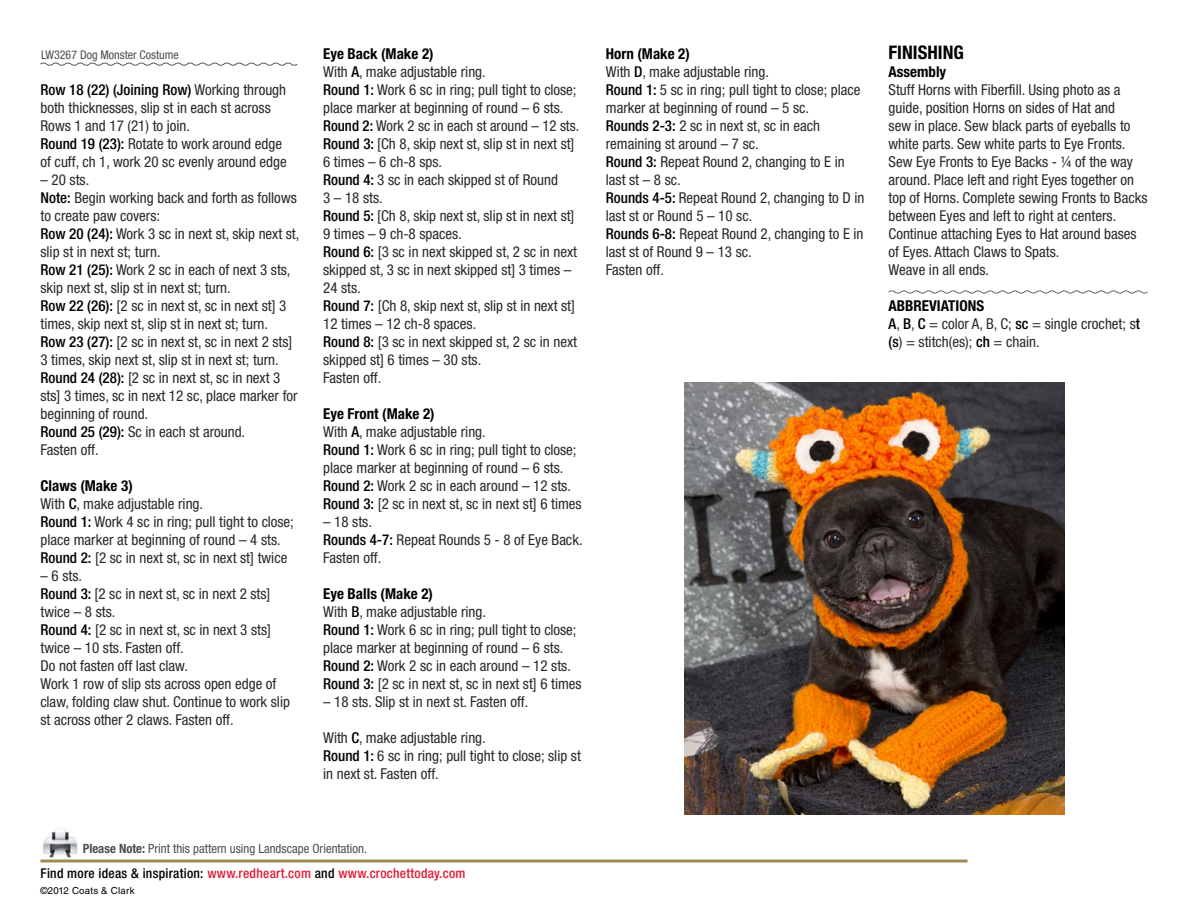
<style>
.page{position:relative;width:1188px;height:918px;background:#fff}
.page>*{position:absolute;margin:0;border:0;box-sizing:border-box;transform-origin:0 0}
.t1{font:700 condensed 18.75px "Helvetica Neue LT Std";color:#000}
.t2{font:condensed 15px/18px "Helvetica Neue LT Std";color:#292829}
.t3{font:700 condensed 15px "Helvetica Neue LT Std";color:#000}
.t4{font:500 condensed 13.5px "Helvetica Neue LT Std";letter-spacing:.02em;color:#e31837}
.t5{font:condensed 12.75px "Helvetica Neue LT Std";color:#4d4d4f}
.t6{font:condensed 12px "Helvetica Neue LT Std";color:#4d4d4f}
.t7{font:9.75px "Helvetica LT Std";letter-spacing:.02em;color:#000}
.s1{font-weight:500;color:#000}
.s2{font-weight:700;color:#000}
.s3{font-weight:700}
.s4{color:#000}
</style>
<div class="page">
<hr style="left:40px;top:860px;width:928px;height:2px;background:#a18b50">
<img style="left:42px;top:828px;width:36px;height:30px">
<svg style="left:40px;top:62px;width:258px;height:4px"></svg>
<svg style="left:888px;top:290px;width:260px;height:4px"></svg>
<img style="left:685px;top:383px;width:380px;height:431px">
<p class="t6" style="left:41px;top:47px;width:139px">LW3267 Dog Monster Costume</p>
<p class="t2" style="left:40px;top:80px;width:248px"><span class="s1">Row 18 (22) (Joining Row)</span> Working through both thicknesses, slip st in each st across Rows 1 and 17 (21) to join.<br><span class="s1">Round 19 (23):</span> Rotate to work around edge of cuff, ch 1, work 20 sc evenly around edge</p>
<p class="t2" style="left:40px;top:170px;width:260px">– 20 sts.<br><span class="s1">Note:</span> Begin working back and forth as follows to create paw covers:<br><span class="s1">Row 20 (24):</span> Work 3 sc in next st, skip next st, slip st in next st; turn.<br><span class="s1">Row 21 (25):</span> Work 2 sc in each of next 3 sts, skip next st, slip st in next st; turn.<br><span class="s1">Row 22 (26):</span> [2 sc in next st, sc in next st] 3 times, skip next st, slip st in next st; turn.<br><span class="s1">Row 23 (27):</span> [2 sc in next st, sc in next 2 sts] 3 times, skip next st, slip st in next st; turn.<br><span class="s1">Round 24 (28):</span> [2 sc in next st, sc in next 3 sts] 3 times, sc in next 12 sc, place marker for beginning of round.<br><span class="s1">Round 25 (29):</span> Sc in each st around.<br>Fasten off.</p>
<p class="t2" style="left:40px;top:476px;width:255px"><span class="s2">Claws (Make 3)<br></span>With <span class="s1">C</span>, make adjustable ring.<br><span class="s1">Round 1:</span> Work 4 sc in ring; pull tight to close; place marker at beginning of round – 4 sts.<br><span class="s1">Round 2:</span> [2 sc in next st, sc in next st] twice</p>
<p class="t2" style="left:40px;top:566px;width:251px">– 6 sts.<br><span class="s1">Round 3:</span> [2 sc in next st, sc in next 2 sts] twice – 8 sts.<br><span class="s1">Round 4:</span> [2 sc in next st, sc in next 3 sts] twice – 10 sts. Fasten off.<br>Do not fasten off last claw.<br>Work 1 row of slip sts across open edge of claw, folding claw shut. Continue to work slip st across other 2 claws. Fasten off.</p>
<p class="t2" style="left:323px;top:44px;width:258px"><span class="s2">Eye Back (Make 2)<br></span>With <span class="s1">A</span>, make adjustable ring.<br><span class="s1">Round 1:</span> Work 6 sc in ring; pull tight to close; place marker at beginning of round – 6 sts.<br><span class="s1">Round 2:</span> Work 2 sc in each st around – 12 sts.<br><span class="s1">Round 3:</span> [Ch 8, skip next st, slip st in next st]<br>6 times – 6 ch-8 sps.<br><span class="s1">Round 4:</span> 3 sc in each skipped st of Round<br>3 – 18 sts.<br><span class="s1">Round 5:</span> [Ch 8, skip next st, slip st in next st]<br>9 times – 9 ch-8 spaces.<br><span class="s1">Round 6:</span> [3 sc in next skipped st, 2 sc in next skipped st, 3 sc in next skipped st] 3 times –<br>24 sts.<br><span class="s1">Round 7:</span> [Ch 8, skip next st, slip st in next st]<br>12 times – 12 ch-8 spaces.<br><span class="s1">Round 8:</span> [3 sc in next skipped st, 2 sc in next skipped st] 6 times – 30 sts.<br>Fasten off.</p>
<p class="t2" style="left:323px;top:404px;width:260px"><span class="s2">Eye Front (Make 2)<br></span>With <span class="s1">A</span>, make adjustable ring.<br><span class="s1">Round 1:</span> Work 6 sc in ring; pull tight to close; place marker at beginning of round – 6 sts.<br><span class="s1">Round 2:</span> Work 2 sc in each around – 12 sts.<br><span class="s1">Round 3:</span> [2 sc in next st, sc in next st] 6 times</p>
<p class="t2" style="left:323px;top:512px;width:261px">– 18 sts.<br><span class="s1">Rounds 4-7:</span> Repeat Rounds 5 - 8 of Eye Back.<br>Fasten off.</p>
<p class="t2" style="left:323px;top:584px;width:260px"><span class="s2">Eye Balls (Make 2)<br></span>With <span class="s1">B</span>, make adjustable ring.<br><span class="s1">Round 1:</span> Work 6 sc in ring; pull tight to close; place marker at beginning of round – 6 sts.<br><span class="s1">Round 2:</span> Work 2 sc in each around – 12 sts.<br><span class="s1">Round 3:</span> [2 sc in next st, sc in next st] 6 times</p>
<p class="t2" style="left:323px;top:692px;width:207px">– 18 sts. Slip st in next st. Fasten off.</p>
<p class="t2" style="left:323px;top:728px;width:259px">With <span class="s1">C</span>, make adjustable ring.<br><span class="s1">Round 1:</span> 6 sc in ring; pull tight to close; slip st in next st. Fasten off.</p>
<p class="t2" style="left:606px;top:44px;width:260px"><span class="s2">Horn (Make 2)<br></span>With <span class="s1">D</span>, make adjustable ring.<br><span class="s1">Round 1:</span> 5 sc in ring; pull tight to close; place marker at beginning of round – 5 sc.<br><span class="s1">Rounds 2-3:</span> 2 sc in next st, sc in each remaining st around – 7 sc.<br><span class="s1">Round 3:</span> Repeat Round 2, changing to E in last st – 8 sc.<br><span class="s1">Rounds 4-5:</span> Repeat Round 2, changing to D in last st or Round 5 – 10 sc.<br><span class="s1">Rounds 6-8:</span> Repeat Round 2, changing to E in last st of Round 9 – 13 sc.<br>Fasten off.</p>
<p class="t1" style="left:889px;top:40px;width:77px">FINISHING</p>
<p class="t3" style="left:889px;top:62px;width:59px">Assembly</p>
<p class="t2" style="left:889px;top:80px;width:260px">Stuff Horns with Fiberfill. Using photo as a guide, position Horns on sides of Hat and<br>sew in place. Sew black parts of eyeballs to white parts. Sew white parts to Eye Fronts.<br>Sew Eye Fronts to Eye Backs - 1/4 of the way around. Place left and right Eyes together on top of Horns. Complete sewing Fronts to Backs between Eyes and left to right at centers.<br>Continue attaching Eyes to Hat around bases of Eyes. Attach Claws to Spats.<br>Weave in all ends.</p>
<p class="t2" style="left:889px;top:296px;width:253px"><span class="s2">ABBREVIATIONS<br></span><span class="s1">A</span>, <span class="s1">B</span>, <span class="s1">C</span> = color A, B, C; <span class="s1">sc</span> = single crochet; s<span class="s1">t (s</span>) = stitch(es); <span class="s1">ch</span> = chain.</p>
<p class="t5" style="left:83px;top:841px;width:286px"><span class="s3">Please Note:</span> Print this pattern using Landscape Orientation.</p>
<p class="t7" style="left:40px;top:885px;width:96px">©2012 Coats &amp; Clark</p>
<p class="t4" style="left:40px;top:865px;width:427px"><span class="s4">Find more ideas &amp; inspiration:</span> www.redheart.com <span class="s4">and</span> www.crochettoday.com</p>
</div>
